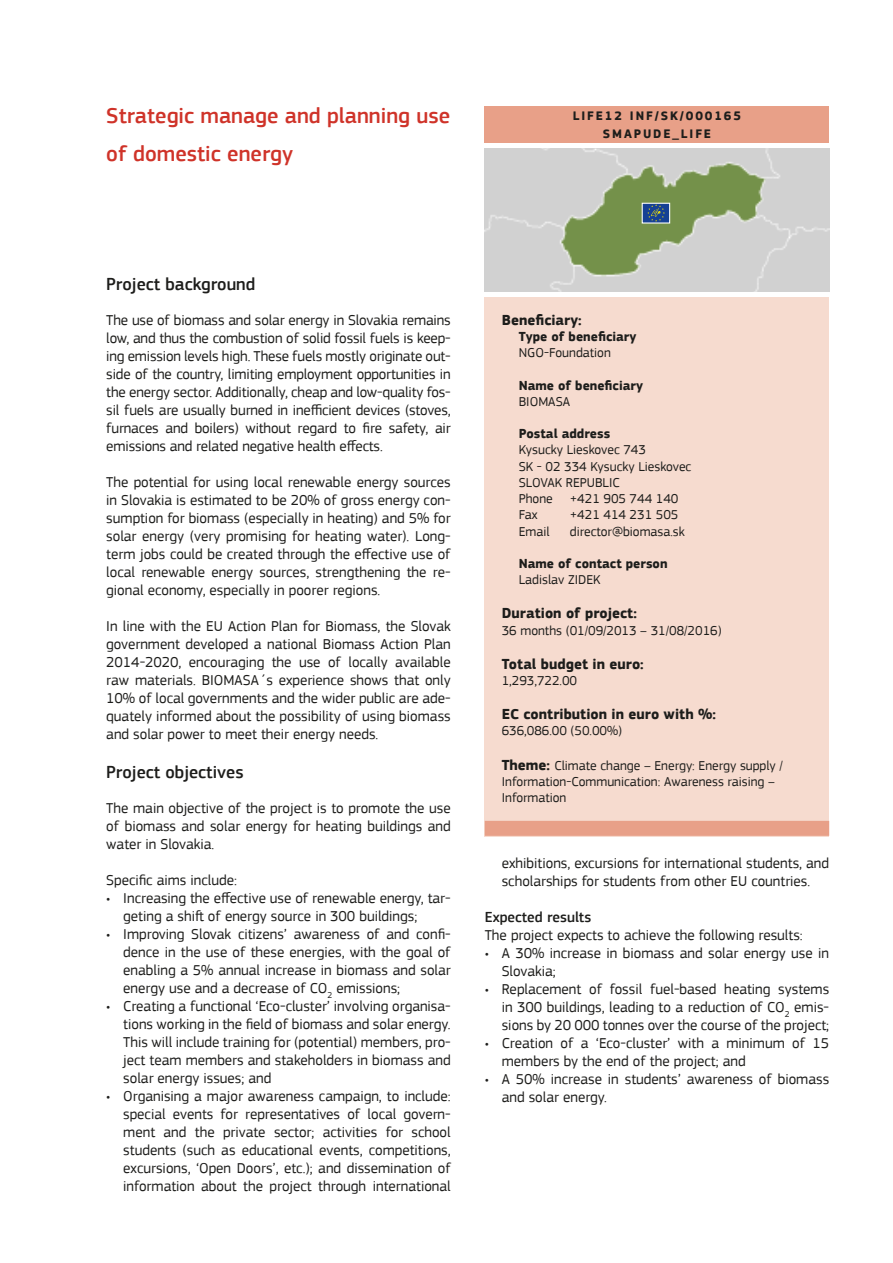
<style>
.page{position:relative;width:893px;height:1263px;background:#fff}
.page>*{position:absolute;margin:0;border:0;box-sizing:border-box;transform-origin:0 0}
.t1{font:500 22.5px/37.5px "PF Square Sans Pro";color:#cf3329}
.t2{font:500 18px "PF Square Sans Pro";color:#1d1d1b}
.t3{font:15px/18px "PF Square Sans Pro";color:#1d1d1b;text-align:justify}
.t4{font:700 15px "PF Square Sans Pro";color:#1d1d1b}
.t5{font:500 15px "PF Square Sans Pro";color:#1d1d1b}
.t6{font:13.5px/16.2px "PF Square Sans Pro";color:#1d1d1b}
.t7{font:700 13.5px "PF Square Sans Pro";color:#1d1d1b}
.t8{font:700 12.75px/18px "PF Square Sans Pro";letter-spacing:.15em;color:#1d1d1b;text-align:center}
.s1{font-weight:700;font-size:15px}
</style>
<div class="page">
<svg style="left:484px;top:148px;width:346px;height:1px"></svg>
<img style="left:485px;top:149px;width:344px;height:142px">
<div style="left:485px;top:297px;width:344px;height:539px;background:#f6dbcf"></div>
<div style="left:485px;top:821px;width:344px;height:15px;background:#e8a088"></div>
<div style="left:485px;top:106px;width:344px;height:37px;background:#e8a088"></div>
<div style="left:642px;top:203px;width:28px;height:21px;background:#164194;border:1px solid #fff"></div>
<svg style="left:647px;top:204px;width:18px;height:18px"></svg>
<h1 class="t1" style="left:106px;top:97px;width:345px">Strategic manage and planning use of domestic energy</h1>
<p class="t8" style="left:573px;top:107px;width:170px">LIFE12 INF/SK/000165<br>SMAPUDE_LIFE</p>
<p class="t2" style="left:106px;top:273px;width:151px">Project background</p>
<p class="t3" style="left:106px;top:311px;width:346px">The use of biomass and solar energy in Slovakia remains low, and thus the combustion of solid fossil fuels is keep&shy;ing emission levels high. These fuels mostly originate out&shy;side of the country, limiting employment opportunities in the energy sector. Additionally, cheap and low-quality fos&shy;sil fuels are usually burned in inefficient devices (stoves, furnaces and boilers) without regard to fire safety, air emissions and related negative health effects.</p>
<p class="t3" style="left:106px;top:473px;width:346px">The potential for using local renewable energy sources in Slovakia is estimated to be 20% of gross energy con&shy;sumption for biomass (especially in heating) and 5% for solar energy (very promising for heating water). Long&shy;term jobs could be created through the effective use of local renewable energy sources, strengthening the re&shy;gional economy, especially in poorer regions.</p>
<p class="t3" style="left:106px;top:617px;width:346px">In line with the EU Action Plan for Biomass, the Slovak government developed a national Biomass Action Plan 2014-2020, encouraging the use of locally available raw materials. BIOMASA´s experience shows that only 10% of local governments and the wider public are ade&shy;quately informed about the possibility of using biomass and solar power to meet their energy needs.</p>
<p class="t2" style="left:106px;top:761px;width:139px">Project objectives</p>
<p class="t3" style="left:106px;top:799px;width:346px">The main objective of the project is to promote the use of biomass and solar energy for heating buildings and water in Slovakia.</p>
<p class="t3" style="left:106px;top:871px;width:132px">Specific aims include:</p>
<p class="t3" style="left:123px;top:889px;width:329px;text-indent:-17px">• Increasing the effective use of renewable energy, tar&shy;geting a shift of energy source in 300 buildings;</p>
<p class="t3" style="left:123px;top:925px;width:329px;text-indent:-17px">• Improving Slovak citizens’ awareness of and confi&shy;dence in the use of these energies, with the goal of enabling a 5% annual increase in biomass and solar energy use and a decrease of CO<sub>2</sub> emissions;</p>
<p class="t3" style="left:123px;top:997px;width:329px;text-indent:-17px">• Creating a functional ‘Eco-cluster’ involving organisa&shy;tions working in the field of biomass and solar energy.<br>This will include training for (potential) members, pro&shy;ject team members and stakeholders in biomass and solar energy issues; and</p>
<p class="t3" style="left:123px;top:1087px;width:329px;text-indent:-17px">• Organising a major awareness campaign, to include: special events for representatives of local govern&shy;ment and the private sector; activities for school students (such as educational events, competitions, excursions, ‘Open Doors’, etc.); and dissemination of information about the project through international</p>
<p class="t4" style="left:502px;top:311px;width:81px">Beneficiary:</p>
<p class="t7" style="left:519px;top:328px;width:119px">Type of beneficiary</p>
<p class="t6" style="left:519px;top:345px;width:94px">NGO-Foundation</p>
<p class="t7" style="left:519px;top:377px;width:126px">Name of beneficiary</p>
<p class="t6" style="left:519px;top:393px;width:53px">BIOMASA</p>
<p class="t7" style="left:519px;top:426px;width:93px">Postal address</p>
<p class="t6" style="left:519px;top:442px;width:174px">Kysucky Lieskovec 743<br>SK - 02 334 Kysucky Lieskovec<br>SLOVAK REPUBLIC<br>Phone</p>
<p class="t6" style="left:570px;top:491px;width:110px">+421 905 744 140</p>
<p class="t6" style="left:519px;top:507px;width:20px">Fax</p>
<p class="t6" style="left:570px;top:507px;width:110px">+421 414 231 505</p>
<p class="t6" style="left:519px;top:523px;width:32px">Email</p>
<p class="t6" style="left:570px;top:523px;width:117px">director@biomasa.sk</p>
<p class="t7" style="left:519px;top:555px;width:150px">Name of contact person</p>
<p class="t6" style="left:519px;top:572px;width:83px">Ladislav ZIDEK</p>
<p class="t4" style="left:502px;top:604px;width:137px">Duration of project:</p>
<p class="t6" style="left:502px;top:622px;width:221px">36 months (01/09/2013 – 31/08/2016)</p>
<p class="t4" style="left:502px;top:655px;width:143px">Total budget in euro:</p>
<p class="t6" style="left:502px;top:672px;width:77px">1,293,722.00</p>
<p class="t4" style="left:502px;top:705px;width:216px">EC contribution in euro with %:</p>
<p class="t6" style="left:502px;top:723px;width:122px">636,086.00 (50.00%)</p>
<p class="t6" style="left:502px;top:757px;width:283px"><span class="s1">Theme:</span> Climate change – Energy: Energy supply /<br>Information-Communication: Awareness raising –<br>Information</p>
<p class="t3" style="left:502px;top:854px;width:329px">exhibitions, excursions for international students, and scholarships for students from other EU countries.</p>
<p class="t5" style="left:485px;top:908px;width:108px">Expected results</p>
<p class="t3" style="left:485px;top:926px;width:320px">The project expects to achieve the following results:</p>
<p class="t3" style="left:502px;top:944px;width:329px;text-indent:-17px">• A 30% increase in biomass and solar energy use in<br>Slovakia;</p>
<p class="t3" style="left:502px;top:980px;width:329px;text-indent:-17px">• Replacement of fossil fuel-based heating systems in 300 buildings, leading to a reduction of CO<sub>2</sub> emis&shy;sions by 20 000 tonnes over the course of the project;</p>
<p class="t3" style="left:502px;top:1034px;width:329px;text-indent:-17px">• Creation of a ‘Eco-cluster’ with a minimum of 15 members by the end of the project; and</p>
<p class="t3" style="left:502px;top:1070px;width:329px;text-indent:-17px">• A 50% increase in students’ awareness of biomass and solar energy.</p>
</div>
